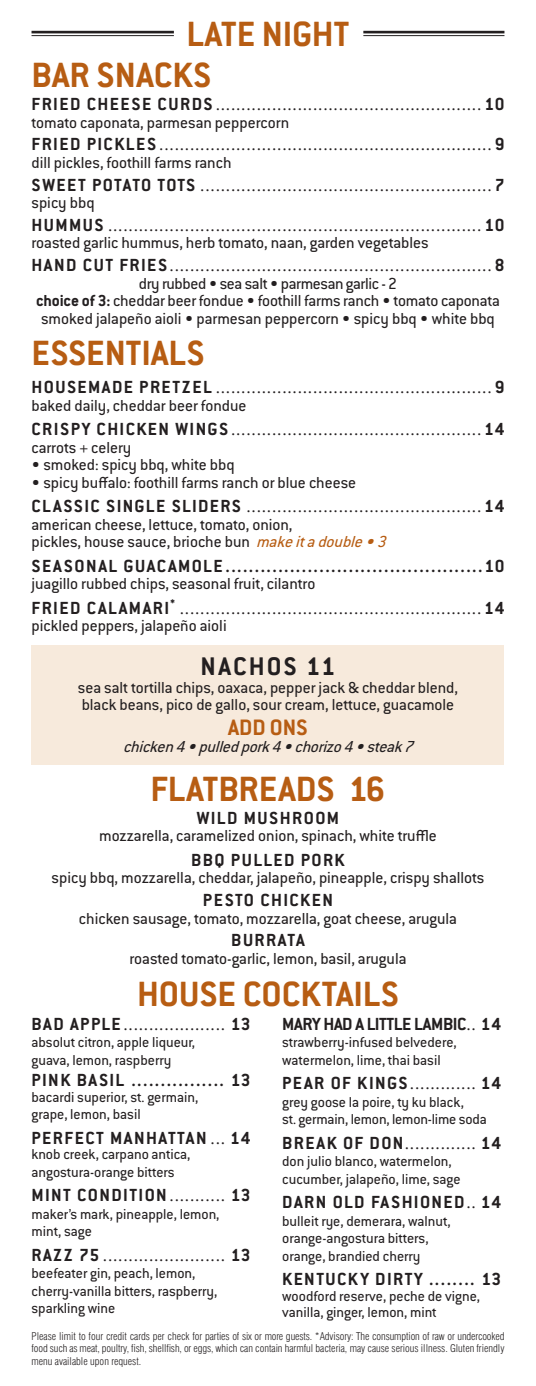
<style>
.page{position:relative;width:536px;height:1386px;background:#fff}
.page>*{position:absolute;margin:0;border:0;box-sizing:border-box;transform-origin:0 0}
.t1{font:700 38.5px "Conduit ITC Std";color:#b75d13}
.t2{font:700 28px "Conduit ITC Std";letter-spacing:.075em;color:#231f20}
.t3{font:700 24.5px "Conduit ITC Std";letter-spacing:-.005em;color:#b75d13}
.t4{font:19.25px "Conduit ITC Std";color:#231f20}
.t5{font:700 19.25px "Conduit ITC Std";letter-spacing:.075em;color:#231f20}
.t6{font:700 19.25px "Conduit ITC Std";letter-spacing:-.02em;color:#231f20}
.t7{font:17.5px/17.5px "Conduit ITC Std";color:#231f20}
.t8{font:italic 17.5px "Conduit ITC Std";color:#231f20}
.t9{font:15.75px/17.5px "Conduit ITC Std";color:#231f20}
.t10{font:300 condensed 10.5px/12.2px "Swiss 721 BT";color:#231f20;text-align:justify}
.s1{font-weight:700}
.s2{font-style:italic;color:#b75d13}
.s3{font-weight:400}
</style>
<div class="page">
<hr style="left:32px;top:35px;width:142px;height:1px;background:#231f20">
<hr style="left:32px;top:31px;width:142px;height:2px;background:#231f20">
<hr style="left:363px;top:35px;width:141px;height:1px;background:#231f20">
<hr style="left:363px;top:31px;width:141px;height:2px;background:#231f20">
<div style="left:32px;top:645px;width:472px;height:120px;background:#f7eadc"></div>
<h1 class="t1" style="left:186px;top:10px;width:164px">LATE NIGHT</h1>
<h1 class="t1" style="left:32px;top:52px;width:181px">BAR SNACKS</h1>
<p class="t4" style="left:32px;top:92px;width:474px"><span class="s1">FRIED CHEESE CURDS</span>....................................................<span class="s1">10</span></p>
<p class="t7" style="left:32px;top:113px;width:259px">tomato caponata, parmesan peppercorn</p>
<p class="t4" style="left:32px;top:133px;width:474px"><span class="s1">FRIED PICKLES</span>.................................................................<span class="s1">9</span></p>
<p class="t7" style="left:32px;top:153px;width:201px">dill pickles, foothill farms ranch</p>
<p class="t4" style="left:32px;top:173px;width:474px"><span class="s1">SWEET POTATO TOTS</span> .........................................................<span class="s1">7</span></p>
<p class="t7" style="left:32px;top:193px;width:65px">spicy bbq</p>
<p class="t4" style="left:32px;top:213px;width:474px"><span class="s1">HUMMUS</span> .........................................................................<span class="s1">10</span></p>
<p class="t7" style="left:32px;top:234px;width:398px">roasted garlic hummus, herb tomato, naan, garden vegetables</p>
<p class="t4" style="left:32px;top:253px;width:474px"><span class="s1">HAND CUT FRIES</span>...............................................................<span class="s1">8</span></p>
<p class="t7" style="left:36px;top:274px;width:465px;text-align:center">dry rubbed • sea salt • parmesan garlic - 2<br><span class="s1">choice of 3:</span> cheddar beer fondue • foothill farms ranch • tomato caponata smoked jalapeño aioli • parmesan peppercorn • spicy bbq • white bbq</p>
<h1 class="t1" style="left:32px;top:330px;width:174px">ESSENTIALS</h1>
<p class="t4" style="left:32px;top:376px;width:474px"><span class="s1">HOUSEMADE PRETZEL</span> ......................................................<span class="s1">9</span></p>
<p class="t7" style="left:32px;top:396px;width:216px">baked daily, cheddar beer fondue</p>
<p class="t4" style="left:32px;top:418px;width:474px"><span class="s1">CRISPY CHICKEN WINGS</span>.................................................<span class="s1">14</span></p>
<p class="t7" style="left:32px;top:438px;width:101px">carrots + celery</p>
<p class="t7" style="left:32px;top:456px;width:204px">• smoked: spicy bbq, white bbq</p>
<p class="t7" style="left:32px;top:473px;width:326px">• spicy buffalo: foothill farms ranch or blue cheese</p>
<p class="t4" style="left:32px;top:495px;width:474px"><span class="s1">CLASSIC SINGLE SLIDERS</span> ..............................................<span class="s1">14</span></p>
<p class="t7" style="left:32px;top:515px;width:361px">american cheese, lettuce, tomato, onion,<br>pickles, house sauce, brioche bun <span class="s2">makeitadouble•3</span></p>
<p class="t5" style="left:32px;top:554px;width:474px">SEASONAL GUACAMOLE............................................10</p>
<p class="t7" style="left:32px;top:575px;width:285px">juagillo rubbed chips, seasonal fruit, cilantro</p>
<p class="t4" style="left:32px;top:596px;width:474px"><span class="s1">FRIED CALAMARI</span><sup>*</sup> ...........................................................<span class="s1">14</span></p>
<p class="t7" style="left:32px;top:617px;width:196px">pickled peppers, jalapeño aioli</p>
<h2 class="t2" style="left:200px;top:650px;width:136px">NACHOS 11</h2>
<p class="t7" style="left:78px;top:678px;width:381px">sea salt tortilla chips, oaxaca, pepper jack &amp; cheddar blend, black beans, pico de gallo, sour cream, lettuce, guacamole</p>
<h3 class="t3" style="left:228px;top:712px;width:81px">ADD ONS</h3>
<p class="t8" style="left:123px;top:736px;width:296px">chicken4•pulledpork4•chorizo4•steak7</p>
<h1 class="t1" style="left:150px;top:766px;width:236px">FLATBREADS 16</h1>
<p class="t5" style="left:197px;top:806px;width:144px">WILD MUSHROOM</p>
<p class="t7" style="left:99px;top:827px;width:339px">mozzarella, caramelized onion, spinach, white truffle</p>
<p class="t5" style="left:191px;top:848px;width:155px">BBQ PULLED PORK</p>
<p class="t7" style="left:52px;top:869px;width:434px">spicy bbq, mozzarella, cheddar, jalapeño, pineapple, crispy shallots</p>
<p class="t5" style="left:203px;top:888px;width:131px">PESTO CHICKEN</p>
<p class="t7" style="left:79px;top:909px;width:379px">chicken sausage, tomato, mozzarella, goat cheese, arugula</p>
<p class="t5" style="left:231px;top:929px;width:75px">BURRATA</p>
<p class="t7" style="left:129px;top:949px;width:278px">roasted tomato-garlic, lemon, basil, arugula</p>
<h1 class="t1" style="left:137px;top:970px;width:263px">HOUSE COCKTAILS</h1>
<p class="t4" style="left:32px;top:1012px;width:220px"><span class="s1">BAD APPLE</span>.................... <span class="s1">13</span></p>
<p class="t9" style="left:32px;top:1033px;width:165px">absolut citron, apple liqueur, guava, lemon, raspberry</p>
<p class="t5" style="left:32px;top:1068px;width:220px">PINK BASIL ................ 13</p>
<p class="t9" style="left:32px;top:1088px;width:168px">bacardi superior, st. germain, grape, lemon, basil</p>
<p class="t5" style="left:32px;top:1126px;width:220px">PERFECT MANHATTAN <span class="s3">...</span> 14</p>
<p class="t9" style="left:32px;top:1145px;width:160px">knob creek, carpano antica, angostura-orange bitters</p>
<p class="t5" style="left:32px;top:1184px;width:220px">MINT CONDITION<span class="s3">...........</span> 13</p>
<p class="t9" style="left:32px;top:1205px;width:189px">maker’s mark, pineapple, lemon, mint, sage</p>
<p class="t4" style="left:32px;top:1243px;width:220px"><span class="s1">RAZZ 75</span> ........................ <span class="s1">13</span></p>
<p class="t9" style="left:32px;top:1264px;width:187px">beefeater gin, peach, lemon, cherry-vanilla bitters, raspberry, sparkling wine</p>
<p class="t6" style="left:282px;top:1012px;width:220px">MARY HAD A LITTLE LAMBIC<span class="s3">..</span> 14</p>
<p class="t9" style="left:282px;top:1033px;width:176px">strawberry-infused belvedere, watermelon, lime, thai basil</p>
<p class="t5" style="left:282px;top:1072px;width:220px">PEAR OF KINGS<span class="s3">.............</span> 14</p>
<p class="t9" style="left:282px;top:1093px;width:206px">grey goose la poire, ty ku black,<br>st. germain, lemon, lemon-lime soda</p>
<p class="t4" style="left:282px;top:1131px;width:220px"><span class="s1">BREAK OF DON</span>.............. <span class="s1">14</span></p>
<p class="t9" style="left:282px;top:1152px;width:180px">don julio blanco, watermelon, cucumber, jalapeño, lime, sage</p>
<p class="t5" style="left:282px;top:1191px;width:220px">DARN OLD FASHIONED<span class="s3">..</span> 14</p>
<p class="t9" style="left:282px;top:1212px;width:170px">bulleit rye, demerara, walnut, orange-angostura bitters, orange, brandied cherry</p>
<p class="t5" style="left:282px;top:1268px;width:220px">KENTUCKY DIRTY ........ 13</p>
<p class="t9" style="left:282px;top:1288px;width:199px;line-height:15.8px">woodford reserve, peche de vigne, vanilla, ginger, lemon, mint</p>
<p class="t10" style="left:32px;top:1330px;width:474px">Please limit to four credit cards per check for parties of six or more guests. *Advisory: The consumption of raw or undercooked food such as meat, poultry, fish, shellfish, or eggs, which can contain harmful bacteria, may cause serious illness. Gluten friendly menu available upon request.</p>
</div>
